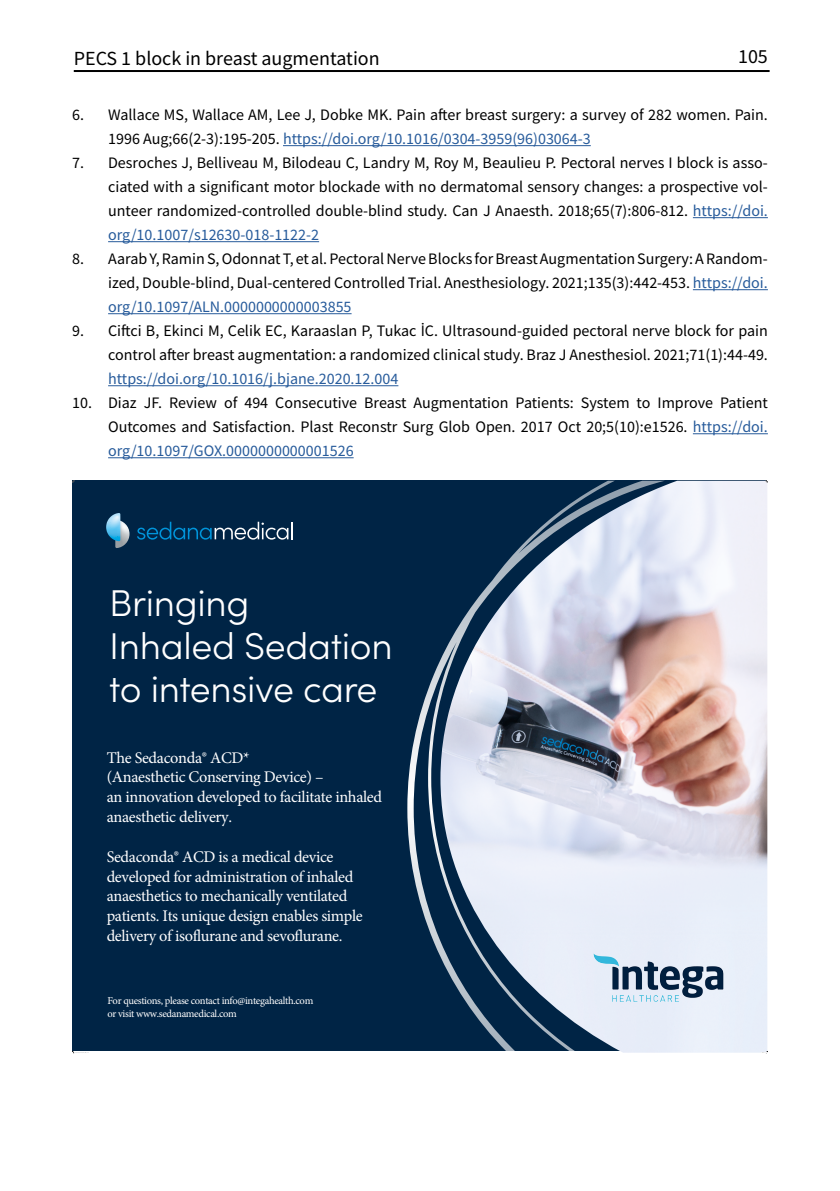
<style>
.page{position:relative;width:840px;height:1191px;background:#fff}
.page>*{position:absolute;margin:0;border:0;box-sizing:border-box;transform-origin:0 0}
.t1{font:300 37.4px/43px "Sofia Pro";letter-spacing:-.01em;color:#fff}
.t2{font:20px "Source Sans Pro";color:#000}
.t3{font:16.2px/19.8px "Minion Pro";letter-spacing:-.02em;color:#fff}
.t4{font:16px/24px "Source Sans Pro";color:#000;text-align:justify}
.t5{font:16px "Source Sans Pro";color:#275b9b}
.t6{font:10.6px/12.6px "Minion Pro";letter-spacing:-.03em;color:#fff}
.s1{color:#275b9b}
</style>
<div class="page">
<hr style="left:74px;top:70px;width:695px;height:2px;background:#000">
<hr style="left:283px;top:145px;width:307px;height:1px;background:#275b9b">
<hr style="left:692px;top:217px;width:75px;height:1px;background:#275b9b">
<hr style="left:108px;top:241px;width:211px;height:1px;background:#275b9b">
<hr style="left:692px;top:289px;width:75px;height:1px;background:#275b9b">
<hr style="left:108px;top:313px;width:243px;height:1px;background:#275b9b">
<hr style="left:108px;top:385px;width:290px;height:1px;background:#275b9b">
<hr style="left:692px;top:433px;width:75px;height:1px;background:#275b9b">
<hr style="left:108px;top:457px;width:245px;height:1px;background:#275b9b">
<div style="left:73px;top:480px;width:693px;height:570px;background:#002445"></div>
<svg style="left:137px;top:522px;width:156px;height:17px"></svg>
<svg style="left:106px;top:513px;width:23px;height:35px"></svg>
<svg style="left:407px;top:661px;width:33px;height:390px"></svg>
<img style="left:440px;top:481px;width:326px;height:571px">
<img style="left:567px;top:933px;width:181px;height:91px">
<p class="t2" style="left:74px;top:46px;width:307px">PECS 1 block in breast augmentation</p>
<p class="t2" style="left:737px;top:44px;width:31px">105</p>
<p class="t4" style="left:108px;top:103px;width:661px;text-indent:-36px">6. Wallace MS, Wallace AM, Lee J, Dobke MK. Pain after breast surgery: a survey of 282 women. Pain.<br>1996 Aug;66(2-3):195-205. <span class="s1">https://doi.org/10.1016/0304-3959(96)03064-3</span></p>
<p class="t4" style="left:108px;top:151px;width:661px;text-indent:-36px">7. Desroches J, Belliveau M, Bilodeau C, Landry M, Roy M, Beaulieu P. Pectoral nerves I block is asso&shy;ciated with a significant motor blockade with no dermatomal sensory changes: a prospective vol&shy;unteer randomized-controlled double-blind study. Can J Anaesth. 2018;65(7):806-812. <span class="s1">https://doi. org/10.1007/s12630-018-1122-2</span></p>
<p class="t4" style="left:108px;top:247px;width:661px;text-indent:-36px">8. Aarab Y, Ramin S, Odonnat T, et al. Pectoral Nerve Blocks for Breast Augmentation Surgery: A Random&shy;ized, Double-blind, Dual-centered Controlled Trial. Anesthesiology. 2021;135(3):442-453. <span class="s1">https://doi. org/10.1097/ALN.0000000000003855</span></p>
<p class="t4" style="left:72px;top:319px;width:697px;text-align:right">9. Ciftci B, Ekinci M, Celik EC, Karaaslan P, Tukac İC. Ultrasound-guided pectoral nerve block for pain control after breast augmentation: a randomized clinical study. Braz J Anesthesiol. 2021;71(1):44-49.</p>
<p class="t5" style="left:108px;top:369px;width:291px">https://doi.org/10.1016/j.bjane.2020.12.004</p>
<p class="t4" style="left:108px;top:391px;width:661px;text-indent:-36px">10. Diaz JF. Review of 494 Consecutive Breast Augmentation Patients: System to Improve Patient Outcomes and Satisfaction. Plast Reconstr Surg Glob Open. 2017 Oct 20;5(10):e1526. <span class="s1">https://doi. org/10.1097/GOX.0000000000001526</span></p>
<h1 class="t1" style="left:109px;top:579px;width:284px">Bringing<br>Inhaled Sedation to intensive care</h1>
<p class="t3" style="left:107px;top:747px;width:277px">The Sedaconda® ACD*<br>(Anaesthetic Conserving Device) –<br>an innovation developed to facilitate inhaled anaesthetic delivery.</p>
<p class="t3" style="left:107px;top:846px;width:257px">Sedaconda® ACD is a medical device developed for administration of inhaled anaesthetics to mechanically ventilated patients. Its unique design enables simple delivery of isoflurane and sevoflurane.</p>
<p class="t6" style="left:107px;top:994px;width:207px">For questions, please contact info@integahealth.com or visit www.sedanamedical.com</p>
</div>
